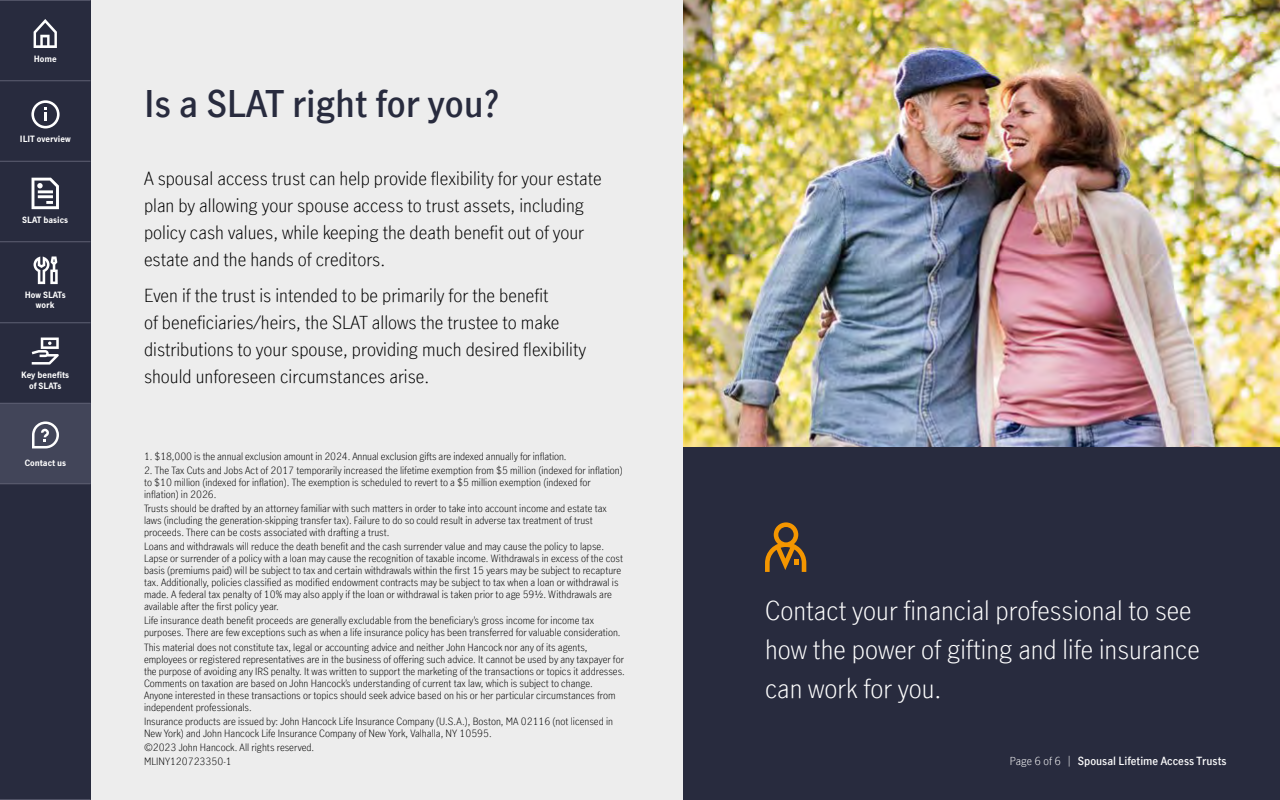
<style>
.page{position:relative;width:1280px;height:800px;background:#fff}
.page>*{position:absolute;margin:0;border:0;box-sizing:border-box;transform-origin:0 0}
.t1{font:600 36px "Manulife JH Sans Optimized";color:#282b3e}
.t2{font:300 26px/39px "Manulife JH Sans Optimized";color:#fff}
.t3{font:300 18px/27px "Manulife JH Sans Optimized";color:#000}
.t4{font:600 11px "Manulife JH Sans Optimized";color:#fff}
.t5{font:300 10px/12px "Manulife JH Sans Optimized";color:#000}
.t6{font:700 8.5px/10.2px "Manulife JH Sans Optimized";color:#fff;text-align:center}
.s1{font-weight:300}
</style>
<div class="page">
<div style="left:0;top:0;width:90px;height:800px;background:#282b3e"></div>
<div style="left:91px;top:0;width:592px;height:800px;background:#ededed"></div>
<img style="left:683px;top:0;width:597px;height:447px">
<div style="left:683px;top:447px;width:597px;height:353px;background:#282b3e"></div>
<svg style="left:765px;top:522px;width:41px;height:50px"></svg>
<div style="left:0;top:403px;width:91px;height:81px;background:#424559"></div>
<svg style="left:31px;top:100px;width:29px;height:28px"></svg>
<svg style="left:34px;top:256px;width:24px;height:28px"></svg>
<svg style="left:32px;top:338px;width:27px;height:27px"></svg>
<hr style="left:0;top:81px;width:90px;height:1px;background:#5e6073">
<hr style="left:0;top:403px;width:90px;height:1px;background:#5e6073">
<hr style="left:0;top:0;width:90px;height:1px;background:#5e6073">
<hr style="left:0;top:323px;width:90px;height:1px;background:#5e6073">
<hr style="left:0;top:161px;width:90px;height:1px;background:#5e6073">
<hr style="left:0;top:484px;width:90px;height:1px;background:#5e6073">
<hr style="left:0;top:242px;width:90px;height:1px;background:#5e6073">
<hr style="left:0;top:799px;width:90px;height:1px;background:#5e6073">
<svg style="left:32px;top:421px;width:27px;height:27px"></svg>
<svg style="left:34px;top:19px;width:23px;height:29px"></svg>
<svg style="left:32px;top:178px;width:27px;height:31px"></svg>
<p class="t6" style="left:34px;top:53px;width:25px">Home</p>
<p class="t6" style="left:20px;top:134px;width:52px">ILIT overview</p>
<p class="t6" style="left:22px;top:214px;width:47px">SLAT basics</p>
<p class="t6" style="left:25px;top:289px;width:42px">How SLATs work</p>
<p class="t6" style="left:21px;top:370px;width:49px">Key benefits of SLATs</p>
<p class="t6" style="left:25px;top:457px;width:43px">Contact us</p>
<h1 class="t1" style="left:144px;top:79px;width:356px">Is a SLAT right for you?</h1>
<h3 class="t3" style="left:144px;top:164px;width:459px">A spousal access trust can help provide flexibility for your estate plan by allowing your spouse access to trust assets, including policy cash values, while keeping the death benefit out of your estate and the hands of creditors.</h3>
<h3 class="t3" style="left:144px;top:281px;width:444px">Even if the trust is intended to be primarily for the benefit<br>of beneficiaries/heirs, the SLAT allows the trustee to make distributions to your spouse, providing much desired flexibility should unforeseen circumstances arise.</h3>
<p class="t5" style="left:144px;top:450px;width:424px">1. $18,000 is the annual exclusion amount in 2024. Annual exclusion gifts are indexed annually for inflation.</p>
<p class="t5" style="left:144px;top:464px;width:480px">2. The Tax Cuts and Jobs Act of 2017 temporarily increased the lifetime exemption from $5 million (indexed for inflation) to $10 million (indexed for inflation). The exemption is scheduled to revert to a $5 million exemption (indexed for inflation) in 2026.</p>
<p class="t5" style="left:144px;top:502px;width:464px">Trusts should be drafted by an attorney familiar with such matters in order to take into account income and estate tax laws (including the generation-skipping transfer tax). Failure to do so could result in adverse tax treatment of trust proceeds. There can be costs associated with drafting a trust.</p>
<p class="t5" style="left:144px;top:540px;width:481px">Loans and withdrawals will reduce the death benefit and the cash surrender value and may cause the policy to lapse.<br>Lapse or surrender of a policy with a loan may cause the recognition of taxable income. Withdrawals in excess of the cost basis (premiums paid) will be subject to tax and certain withdrawals within the first 15 years may be subject to recapture tax. Additionally, policies classified as modified endowment contracts may be subject to tax when a loan or withdrawal is made. A federal tax penalty of 10% may also apply if the loan or withdrawal is taken prior to age 591/2. Withdrawals are available after the first policy year.</p>
<p class="t5" style="left:144px;top:614px;width:478px">Life insurance death benefit proceeds are generally excludable from the beneficiary’s gross income for income tax purposes. There are few exceptions such as when a life insurance policy has been transferred for valuable consideration.</p>
<p class="t5" style="left:144px;top:640px;width:482px">This material does not constitute tax, legal or accounting advice and neither John Hancock nor any of its agents, employees or registered representatives are in the business of offering such advice. It cannot be used by any taxpayer for the purpose of avoiding any IRS penalty. It was written to support the marketing of the transactions or topics it addresses.<br>Comments on taxation are based on John Hancock’s understanding of current tax law, which is subject to change.<br>Anyone interested in these transactions or topics should seek advice based on his or her particular circumstances from independent professionals.</p>
<p class="t5" style="left:144px;top:715px;width:471px">Insurance products are issued by: John Hancock Life Insurance Company (U.S.A.), Boston, MA 02116 (not licensed in<br>New York) and John Hancock Life Insurance Company of New York, Valhalla, NY 10595.</p>
<p class="t5" style="left:144px;top:740px;width:172px;line-height:14.2px">©2023 John Hancock. All rights reserved.<br>MLINY120723350-1</p>
<h2 class="t2" style="left:765px;top:590px;width:436px">Contact your financial professional to see how the power of gifting and life insurance can work for you.</h2>
<p class="t4" style="left:1010px;top:753px;width:218px"><span class="s1">Page 6 of 6 |</span> Spousal Lifetime Access Trusts</p>
</div>
